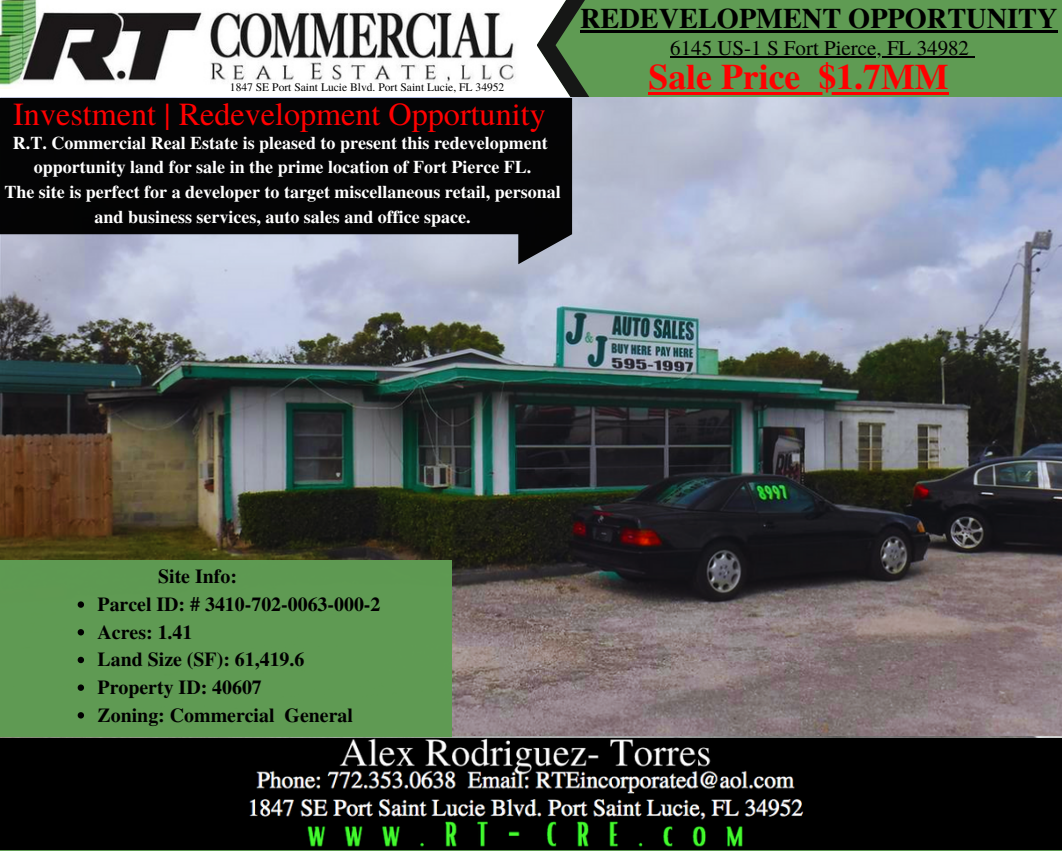
<style>
.page{position:relative;width:1062px;height:851px;background:#fff}
.page>*{position:absolute;margin:0;border:0;box-sizing:border-box;transform-origin:0 0}
.t1{font:700 35.85px "Te X Gyre Termes";color:#f00}
.t2{font:32.1px "Te X Gyre Termes";color:#f00}
.t3{font:700 28.35px "Te X Gyre Termes";color:#000}
.t4{font:21px "Te X Gyre Termes";color:#000}
.t5{font:700 19.8px "Te X Gyre Termes";color:#000}
.t6{font:700 18px "Te X Gyre Termes";color:#fff}
.t7{font:11.55px "Te X Gyre Termes";color:#000}
</style>
<div class="page">
<div style="left:552px;top:0;width:509px;height:103px;background:#5f9b53"></div>
<svg style="left:572px;top:0;width:19px;height:98px"></svg>
<svg style="left:0;top:0;width:572px;height:98px"></svg>
<img style="left:0;top:0;width:536px;height:88px">
<img style="left:0;top:98px;width:1061px;height:751px">
<img style="left:0;top:100px;width:1061px;height:637px">
<img style="left:645px;top:695px;width:416px;height:77px">
<img style="left:645px;top:547px;width:416px;height:77px">
<svg style="left:654px;top:586px;width:407px;height:148px;background:#857678"></svg>
<img style="left:777px;top:221px;width:284px;height:53px">
<svg style="left:783px;top:174px;width:278px;height:74px;background:#a8b5d3"></svg>
<svg style="left:734px;top:101px;width:327px;height:73px;background:#a3b4d5"></svg>
<div style="left:0;top:560px;width:452px;height:177px;background:#5f9a53"></div>
<svg style="left:0;top:98px;width:572px;height:166px;background:#232529"></svg>
<hr style="left:670px;top:56px;width:299px;height:1px;background:#000">
<hr style="left:648px;top:92px;width:153px;height:2px;background:#f00">
<svg style="left:801px;top:92px;width:17px;height:2px"></svg>
<hr style="left:818px;top:92px;width:131px;height:2px;background:#f00">
<hr style="left:580px;top:30px;width:478px;height:2px;background:#000">
<svg style="left:78px;top:601px;width:6px;height:6px"></svg>
<svg style="left:78px;top:629px;width:6px;height:6px"></svg>
<svg style="left:78px;top:656px;width:6px;height:7px"></svg>
<svg style="left:78px;top:684px;width:6px;height:6px"></svg>
<svg style="left:78px;top:712px;width:6px;height:6px"></svg>
<p class="t7" style="left:230px;top:78px;width:276px">1847 SE Port Saint Lucie Blvd. Port Saint Lucie, FL 34952</p>
<p class="t2" style="left:13px;top:91px;width:534px">Investment | Redevelopment Opportunity</p>
<p class="t6" style="left:13px;top:128px;width:536px">R.T. Commercial Real Estate is pleased to present this redevelopment</p>
<p class="t6" style="left:34px;top:153px;width:499px">opportunity land for sale in the prime location of Fort Pierce FL.</p>
<p class="t6" style="left:4px;top:178px;width:558px">The site is perfect for a developer to target miscellaneous retail, personal</p>
<p class="t6" style="left:95px;top:203px;width:378px">and business services, auto sales and office space.</p>
<p class="t3" style="left:580px;top:-4px;width:479px">REDEVELOPMENT OPPORTUNITY</p>
<p class="t4" style="left:670px;top:33px;width:300px">6145 US-1 S Fort Pierce, FL 34982</p>
<p class="t1" style="left:648px;top:49px;width:302px">Sale Price $1.7MM</p>
<p class="t5" style="left:158px;top:561px;width:80px">Site Info:</p>
<p class="t5" style="left:98px;top:588px;width:284px">Parcel ID: # 3410-702-0063-000-2</p>
<p class="t5" style="left:98px;top:616px;width:96px">Acres: 1.41</p>
<p class="t5" style="left:98px;top:644px;width:208px">Land Size (SF): 61,419.6</p>
<p class="t5" style="left:98px;top:672px;width:166px">Property ID: 40607</p>
<p class="t5" style="left:98px;top:699px;width:257px">Zoning: Commercial General</p>
</div>
